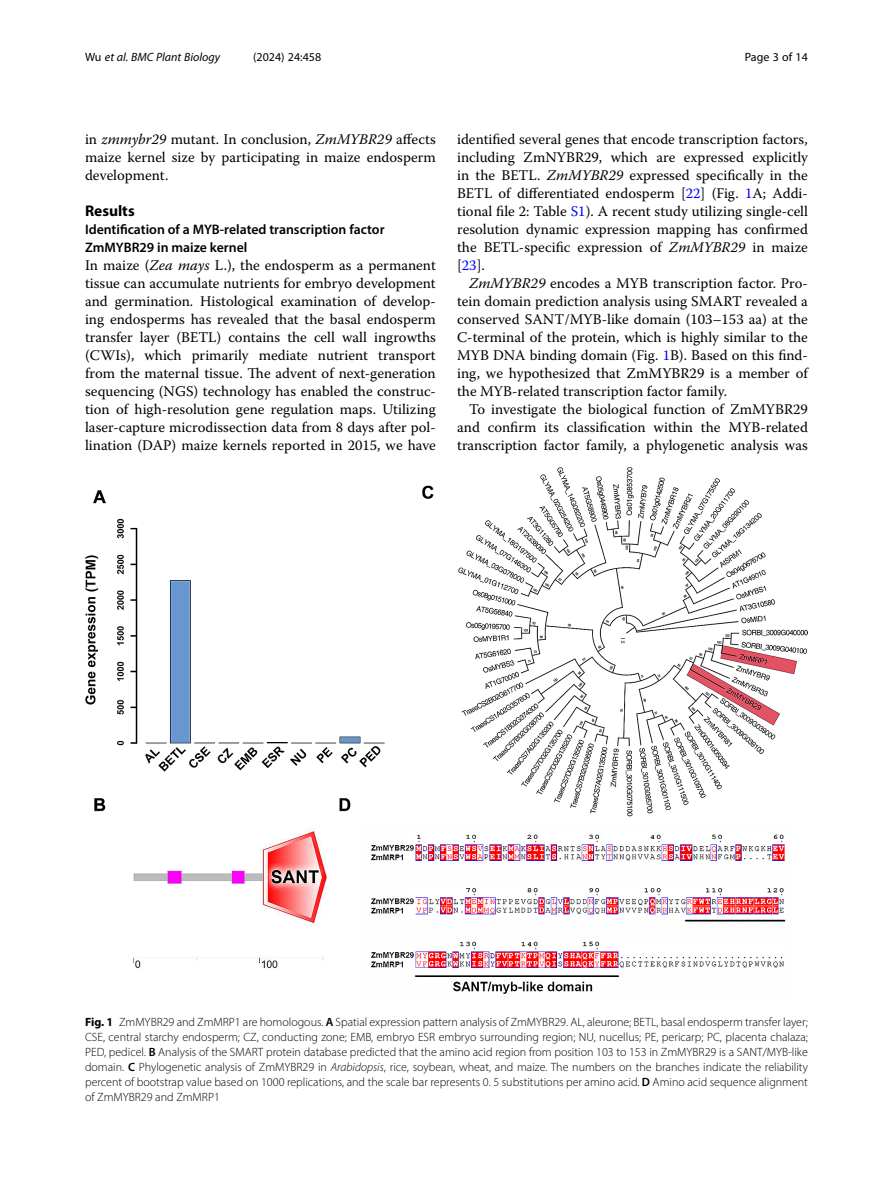
<style>
.page{position:relative;width:893px;height:1191px;background:#fff}
.page>*{position:absolute;margin:0;border:0;box-sizing:border-box;transform-origin:0 0}
.Head_1{font:700 15.45px "Myriad Pro";color:#000}
.Body_Text{font:14.7px/18px "Warnock Pro";color:#000;text-align:justify}
.Body_Text_Indent{font:14.7px/18px "Warnock Pro";color:#000;text-align:justify}
.Head_2_After_1{font:600 13.8px/18px "Myriad Pro";color:#000}
.Figure_Caption{font:300 12px/15px "Myriad Pro";color:#000;text-align:justify}
.t1{font:italic 12px "Myriad Pro";color:#000}
.t2{font:12px "Myriad Pro";color:#000}
.s1{font-style:normal}
.s2{font-style:italic}
.s3{color:#00f}
.s4{font-weight:700}
.s5{font-weight:600}
</style>
<div class="page">
<img style="left:85px;top:467px;width:723px;height:527px">
<p class="t1" style="left:85px;top:50px;width:137px"><span class="s1">Wu</span> et al. BMC Plant Biology</p>
<p class="t2" style="left:253px;top:50px;width:70px">(2024) 24:458</p>
<p class="t2" style="left:745px;top:50px;width:65px">Page 3 of 14</p>
<p class="Body_Text_Indent" style="left:85px;top:130px;width:352px">in <span class="s2">zmmybr29</span> mutant. In conclusion, <span class="s2">ZmMYBR29</span> affects maize kernel size by participating in maize endosperm development.</p>
<p class="Head_1" style="left:85px;top:201px;width:51px">Results</p>
<p class="Head_2_After_1" style="left:85px;top:220px;width:301px">Identification of a MYB-related transcription factor<br>ZmMYBR29 in maize kernel</p>
<p class="Body_Text" style="left:85px;top:256px;width:352px">In maize (<span class="s2">Zea mays</span> L.), the endosperm as a permanent tissue can accumulate nutrients for embryo development and germination. Histological examination of develop&shy;ing endosperms has revealed that the basal endosperm transfer layer (BETL) contains the cell wall ingrowths (CWIs), which primarily mediate nutrient transport from the maternal tissue. The advent of next-generation sequencing (NGS) technology has enabled the construc&shy;tion of high-resolution gene regulation maps. Utilizing laser-capture microdissection data from 8 days after pol&shy;lination (DAP) maize kernels reported in 2015, we have</p>
<p class="Body_Text" style="left:457px;top:130px;width:352px">identified several genes that encode transcription factors, including ZmNYBR29, which are expressed explicitly in the BETL. <span class="s2">ZmMYBR29</span> expressed specifically in the BETL of differentiated endosperm [<span class="s3">22</span>] (Fig. <span class="s3">1</span>A; Addi&shy;tional file 2: Table <span class="s3">S1</span>). A recent study utilizing single-cell resolution dynamic expression mapping has confirmed the BETL-specific expression of <span class="s2">ZmMYBR29</span> in maize [<span class="s3">23</span>].</p>
<p class="Body_Text_Indent" style="left:457px;top:274px;width:352px;text-indent:12px"><span class="s2">ZmMYBR29</span> encodes a MYB transcription factor. Pro&shy;tein domain prediction analysis using SMART revealed a conserved SANT/MYB-like domain (103–153 aa) at the C-terminal of the protein, which is highly similar to the MYB DNA binding domain (Fig. <span class="s3">1</span>B). Based on this find&shy;ing, we hypothesized that ZmMYBR29 is a member of the MYB-related transcription factor family.</p>
<p class="Body_Text_Indent" style="left:457px;top:400px;width:352px;text-indent:12px">To investigate the biological function of ZmMYBR29 and confirm its classification within the MYB-related transcription factor family, a phylogenetic analysis was</p>
<p class="Figure_Caption" style="left:85px;top:1014px;width:724px"><span class="s4">Fig. 1</span> ZmMYBR29 and ZmMRP1 are homologous. <span class="s5">A</span> Spatial expression pattern analysis of ZmMYBR29. AL, aleurone; BETL, basal endosperm transfer layer; CSE, central starchy endosperm; CZ, conducting zone; EMB, embryo ESR embryo surrounding region; NU, nucellus; PE, pericarp; PC, placenta chalaza; PED, pedicel. <span class="s5">B</span> Analysis of the SMART protein database predicted that the amino acid region from position 103 to 153 in ZmMYBR29 is a SANT/MYB-like domain. <span class="s5">C</span> Phylogenetic analysis of ZmMYBR29 in <span class="s2">Arabidopsis</span>, rice, soybean, wheat, and maize. The numbers on the branches indicate the reliability percent of bootstrap value based on 1000 replications, and the scale bar represents 0. 5 substitutions per amino acid. <span class="s5">D</span> Amino acid sequence alignment of ZmMYBR29 and ZmMRP1</p>
</div>
